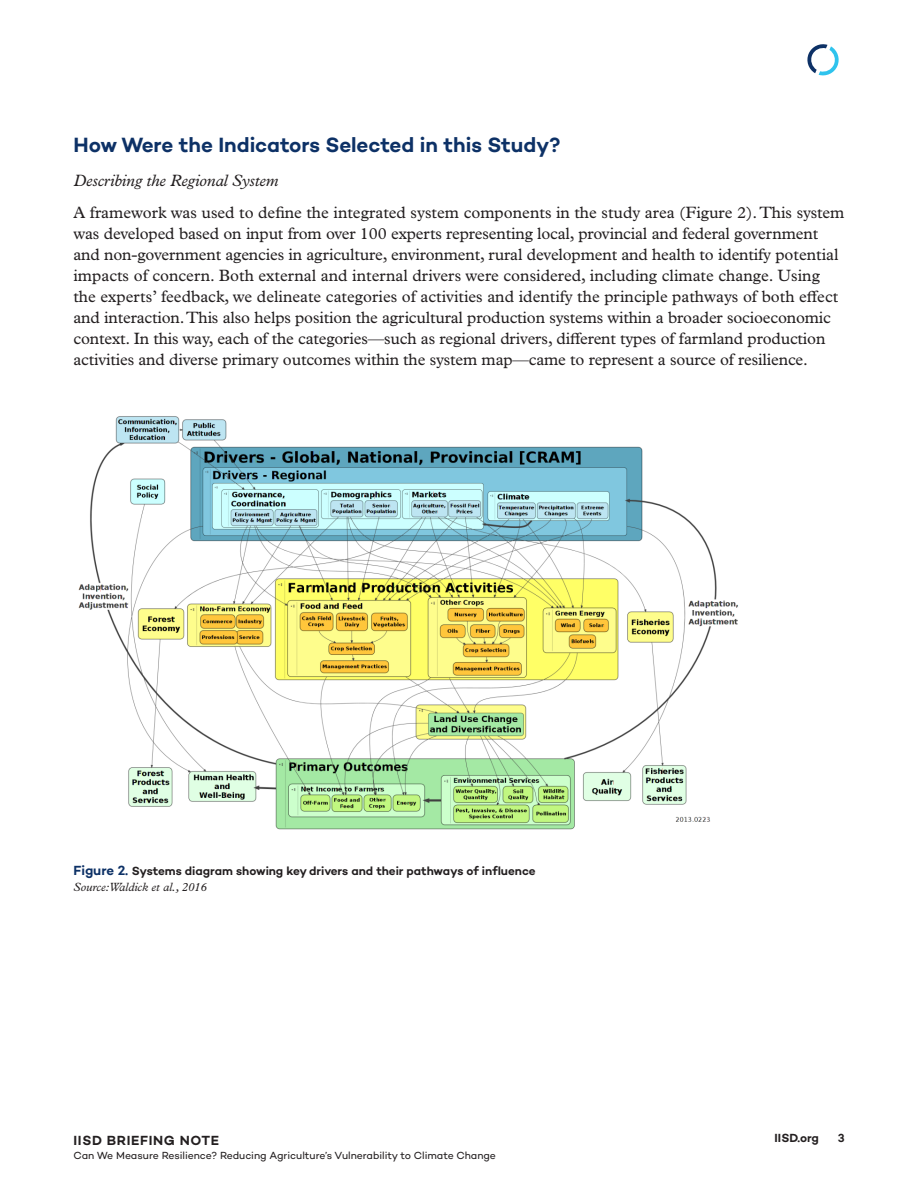
<style>
.page{position:relative;width:918px;height:1188px;background:#fff}
.page>*{position:absolute;margin:0;border:0;box-sizing:border-box;transform-origin:0 0}
.t1{font:600 21px "Campton";letter-spacing:-.005em;color:#0d3166}
.t2{font:16.5px/21px "Plantin MT Pro";letter-spacing:-.01em;color:#231f20}
.Body_copy{font:italic 16.5px "Plantin MT Pro";letter-spacing:-.01em;color:#231f20}
.t3{font:600 13.5px "Campton";letter-spacing:.05em;color:#231f20}
.Source{font:600 12px "Campton";letter-spacing:-.005em;color:#231f20}
.Source-2{font:italic 12px "Plantin MT Pro";color:#231f20}
.t4{font:10.5px "Campton";letter-spacing:-.005em;color:#231f20}
.s1{font-size:13.5px;color:#0d3166}
</style>
<div class="page">
<svg style="left:807px;top:44px;width:32px;height:32px"></svg>
<img style="left:78px;top:416px;width:661px;height:414px">
<p class="t1" style="left:74px;top:131px;width:488px">How Were the Indicators Selected in this Study?</p>
<p class="Body_copy" style="left:74px;top:171px;width:206px">Describing the Regional System</p>
<p class="t2" style="left:74px;top:202px;width:772px">A framework was used to define the integrated system components in the study area (Figure 2). This system was developed based on input from over 100 experts representing local, provincial and federal government and non-government agencies in agriculture, environment, rural development and health to identify potential impacts of concern. Both external and internal drivers were considered, including climate change. Using the experts’ feedback, we delineate categories of activities and identify the principle pathways of both effect and interaction. This also helps position the agricultural production systems within a broader socioeconomic context. In this way, each of the categories—such as regional drivers, different types of farmland production activities and diverse primary outcomes within the system map—came to represent a source of resilience.</p>
<p class="Source" style="left:74px;top:863px;width:464px"><span class="s1">Figure 2.</span> Systems diagram showing key drivers and their pathways of influence</p>
<p class="Source-2" style="left:74px;top:880px;width:135px">Source: Waldick et al., 2016</p>
<p class="t3" style="left:74px;top:1132px;width:147px">IISD BRIEFING NOTE</p>
<p class="t4" style="left:74px;top:1149px;width:424px">Can We Measure Resilience? Reducing Agriculture’s Vulnerability to Climate Change</p>
<p class="Source" style="left:775px;top:1130px;width:46px">IISD.org</p>
<p class="Source" style="left:838px;top:1130px;width:8px">3</p>
</div>
